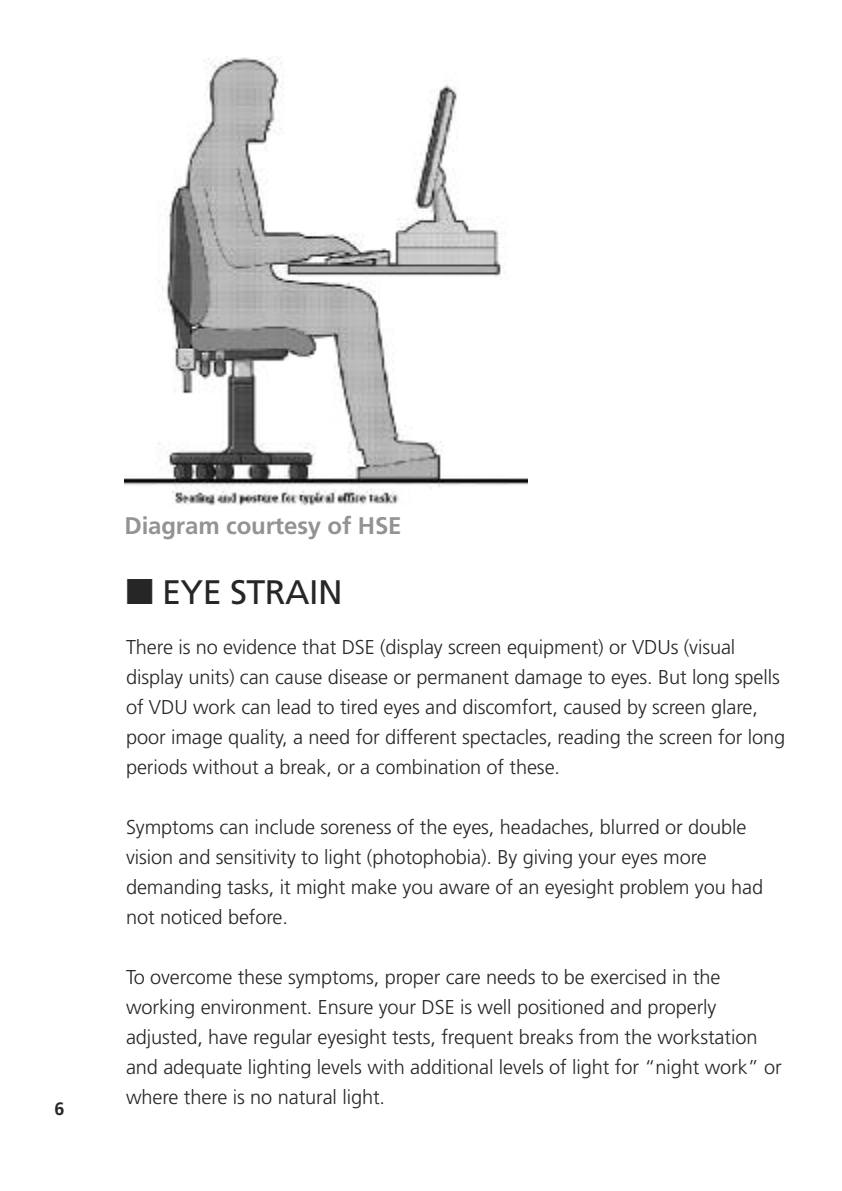
<style>
.page{position:relative;width:842px;height:1191px;background:#fff}
.page>*{position:absolute;margin:0;border:0;box-sizing:border-box;transform-origin:0 0}
.t1{font:34px "Frutiger";letter-spacing:-.015em;color:#272627}
.t2{font:700 24px "Frutiger";letter-spacing:-.005em;color:#939393}
.t3{font:300 20px/30px "Frutiger";letter-spacing:-.005em;color:#272627}
.t4{font:700 18px "Frutiger";color:#272627}
</style>
<div class="page">
<img style="left:124px;top:57px;width:404px;height:449px">
<p class="t4" style="left:55px;top:1101px;width:12px">6</p>
<p class="t2" style="left:124px;top:516px;width:279px">Diagram courtesy of HSE</p>
<h1 class="t1" style="left:126px;top:578px;width:218px">■ EYE STRAIN</h1>
<p class="t3" style="left:126px;top:633px;width:661px">There is no evidence that DSE (display screen equipment) or VDUs (visual display units) can cause disease or permanent damage to eyes. But long spells of VDU work can lead to tired eyes and discomfort, caused by screen glare, poor image quality, a need for different spectacles, reading the screen for long periods without a break, or a combination of these.</p>
<p class="t3" style="left:126px;top:813px;width:639px">Symptoms can include soreness of the eyes, headaches, blurred or double vision and sensitivity to light (photophobia). By giving your eyes more demanding tasks, it might make you aware of an eyesight problem you had not noticed before.</p>
<p class="t3" style="left:126px;top:963px;width:657px">To overcome these symptoms, proper care needs to be exercised in the working environment. Ensure your DSE is well positioned and properly adjusted, have regular eyesight tests, frequent breaks from the workstation and adequate lighting levels with additional levels of light for “night work” or where there is no natural light.</p>
</div>
